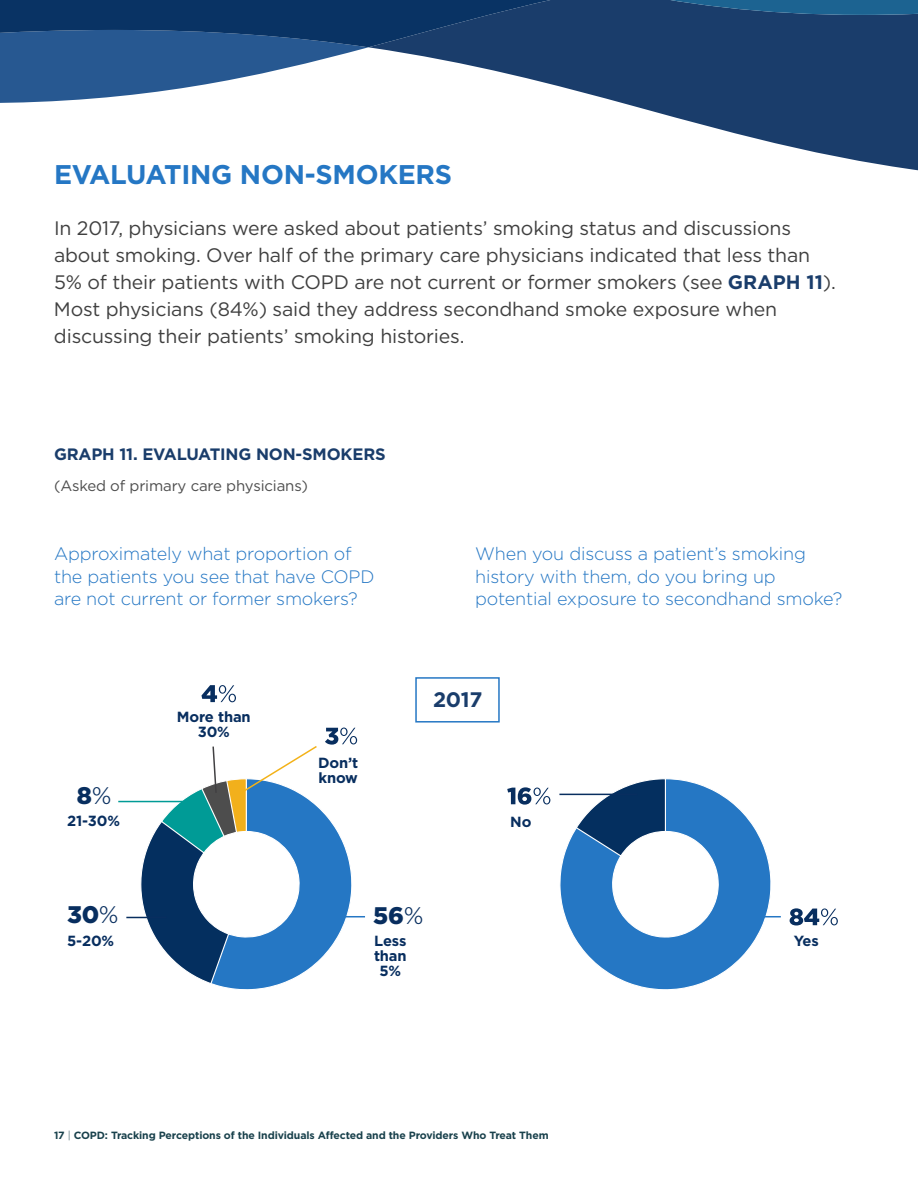
<style>
.page{position:relative;width:918px;height:1188px;background:#fff}
.page>*{position:absolute;margin:0;border:0;box-sizing:border-box;transform-origin:0 0}
.t1{font:700 27px "Gotham";letter-spacing:-.01em;color:#2577c4}
.t2{font:900 24px "Gotham";color:#082e5f}
.t3{font:700 21px "Gotham";color:#1a3d6b}
.t4{font:19.5px/27px "Gotham";letter-spacing:-.01em;color:#404040}
.t5{font:300 18px/22.5px "Gotham";letter-spacing:-.01em;color:#2577c4}
.t6{font:700 16.5px "Gotham";letter-spacing:-.01em;color:#1a3d6b}
.t7{font:15px "Gotham";letter-spacing:-.01em;color:#4d4d4d}
.t8{font:700 14.7px/15px "Gotham";letter-spacing:-.01em;color:#082e5f;text-align:center}
.t9{font:700 10.5px "Gotham";letter-spacing:-.01em;color:#19414c}
.s1{font-weight:700;color:#1a3d6b}
.s2{font-weight:300}
</style>
<div class="page">
<svg style="left:622px;top:103px;width:296px;height:68px;fill:#1a3d6b"></svg>
<svg style="left:0;top:0;width:918px;height:103px"></svg>
<div style="left:415px;top:677px;width:85px;height:46px;border:2px solid #2577c4"></div>
<hr style="left:323px;top:916px;width:42px;height:1px;background:#2577c4">
<hr style="left:118px;top:801px;width:67px;height:1px;background:#009b96">
<hr style="left:126px;top:917px;width:40px;height:1px;background:#082e5f">
<svg style="left:139px;top:728px;width:218px;height:262px"></svg>
<svg style="left:201px;top:685px;width:35px;height:17px"></svg>
<svg style="left:559px;top:778px;width:213px;height:212px"></svg>
<svg style="left:575px;top:778px;width:92px;height:80px"></svg>
<hr style="left:559px;top:794px;width:78px;height:1px;background:#082e5f">
<hr style="left:741px;top:916px;width:40px;height:1px;background:#2577c4">
<svg style="left:507px;top:787px;width:43px;height:18px"></svg>
<svg style="left:790px;top:908px;width:48px;height:18px"></svg>
<h1 class="t1" style="left:54px;top:158px;width:400px">EVALUATING NON-SMOKERS</h1>
<p class="t4" style="left:54px;top:214px;width:784px">In 2017, physicians were asked about patients’ smoking status and discussions about smoking. Over half of the primary care physicians indicated that less than 5% of their patients with COPD are not current or former smokers (see <span class="s1">GRAPH 11</span>).<br>Most physicians (84%) said they address secondhand smoke exposure when discussing their patients’ smoking histories.</p>
<p class="t6" style="left:54px;top:444px;width:333px">GRAPH 11. EVALUATING NON-SMOKERS</p>
<p class="t7" style="left:54px;top:477px;width:255px">(Asked of primary care physicians)</p>
<p class="t5" style="left:54px;top:542px;width:322px">Approximately what proportion of the patients you see that have COPD are not current or former smokers?</p>
<p class="t5" style="left:475px;top:542px;width:369px">When you discuss a patient’s smoking history with them, do you bring up potential exposure to secondhand smoke?</p>
<p class="t2" style="left:77px;top:781px;width:36px">8<span class="s2">%</span></p>
<p class="t8" style="left:67px;top:814px;width:54px">21-30%</p>
<p class="t2" style="left:67px;top:900px;width:53px">30<span class="s2">%</span></p>
<p class="t8" style="left:67px;top:933px;width:49px">5-20%</p>
<p class="t8" style="left:177px;top:709px;width:75px">More than<br>30%</p>
<p class="t8" style="left:318px;top:755px;width:42px;text-align:left">Don’t know</p>
<p class="t3" style="left:433px;top:687px;width:51px">2017</p>
<p class="t8" style="left:510px;top:815px;width:23px">No</p>
<p class="t2" style="left:373px;top:901px;width:52px">56<span class="s2">%</span></p>
<p class="t8" style="left:374px;top:934px;width:34px">Less than<br>5%</p>
<p class="t9" style="left:54px;top:1128px;width:496px">17 <span class="s2">|</span> COPD: Tracking Perceptions of the Individuals Affected and the Providers Who Treat Them</p>
<p class="t8" style="left:794px;top:934px;width:27px">Yes</p>
</div>
